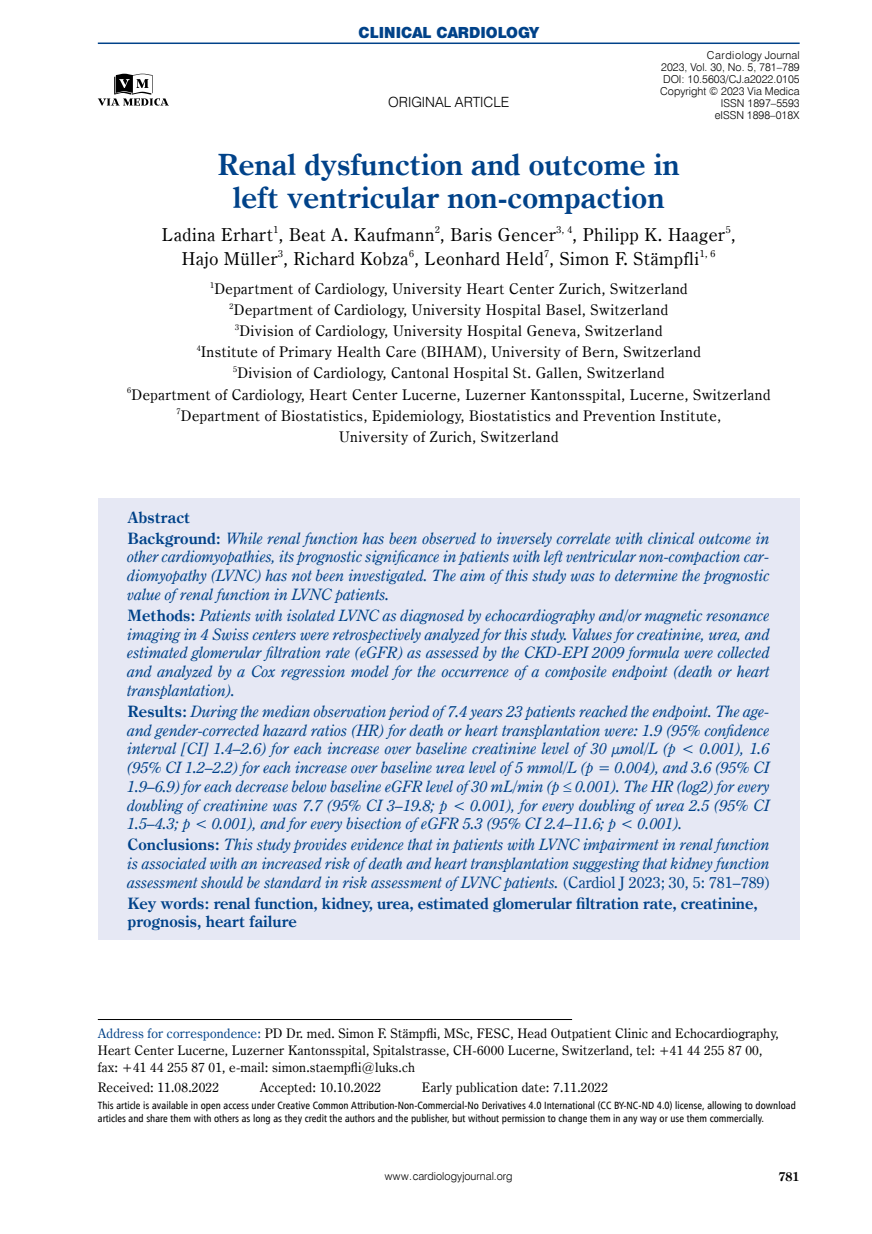
<style>
.page{position:relative;width:872px;height:1234px;background:#fff}
.page>*{position:absolute;margin:0;border:0;box-sizing:border-box;transform-origin:0 0}
.t1{font:700 29.4px/33px "Century Oldst EU";color:#004289;text-align:center}
.t2{font:17.85px/24px "Century Oldst EU";letter-spacing:.035em;color:#000;text-align:center}
.t3{font:italic 15.75px/18.8px "Century Oldst EU";color:#004289;text-align:justify}
.t4{font:700 15.75px/18.8px "Century Oldst EU";letter-spacing:-.01em;color:#004289}
.t5{font:14.7px/21px "Century Oldst EU";letter-spacing:.035em;color:#000;text-align:center}
.t6{font:14.1px "Swis 721 Blk 2 EU";color:#004289}
.t7{font:14.1px "Swis 721 Lt EU";color:#000}
.t8{font:13.2px/16.5px "Century Oldst EU";letter-spacing:.015em;color:#000}
.t9{font:700 12.75px "Century Oldst EU";color:#000}
.t10{font:10.95px/12px "Swis 721 Lt EU";color:#000;text-align:right}
.t11{font:10.5px/12.8px "Humnst 777 Cn EU";color:#000}
.s1{font-weight:700;font-style:normal}
.s2{font-style:normal}
.s3{color:#004289}
</style>
<div class="page">
<hr style="left:98px;top:1019px;width:474px;height:1px;background:#000">
<svg style="left:98px;top:74px;width:71px;height:32px"></svg>
<hr style="left:98px;top:42px;width:701px;height:2px;background:#004289">
<div style="left:98px;top:498px;width:701px;height:442px;background:#e6e8f4"></div>
<p class="t6" style="left:358px;top:23px;width:182px">CLINICAL CARDIOLOGY</p>
<p class="t7" style="left:388px;top:93px;width:123px">ORIGINAL ARTICLE</p>
<p class="t10" style="left:660px;top:49px;width:141px">Cardiology Journal<br>2023, Vol. 30, No. 5, 781–789<br>DOI: 10.5603/CJ.a2022.0105<br>Copyright © 2023 Via Medica<br>ISSN 1897–5593<br>eISSN 1898–018X</p>
<h1 class="t1" style="left:218px;top:149px;width:464px">Renal dysfunction and outcome in left ventricular non-compaction</h1>
<p class="t2" style="left:162px;top:223px;width:575px">Ladina Erhart<sup>1</sup>, Beat A. Kaufmann<sup>2</sup>, Baris Gencer<sup>3,</sup> <sup>4</sup>, Philipp K. Haager<sup>5</sup>,<br>Hajo Müller<sup>3</sup>, Richard Kobza<sup>6</sup>, Leonhard Held<sup>7</sup>, Simon F. Stämpfli<sup>1,</sup> <sup>6</sup></p>
<p class="t5" style="left:127px;top:279px;width:645px"><sup>1</sup>Department of Cardiology, University Heart Center Zurich, Switzerland<br><sup>2</sup>Department of Cardiology, University Hospital Basel, Switzerland<br><sup>3</sup>Division of Cardiology, University Hospital Geneva, Switzerland<br><sup>4</sup>Institute of Primary Health Care (BIHAM), University of Bern, Switzerland<br><sup>5</sup>Division of Cardiology, Cantonal Hospital St. Gallen, Switzerland<br><sup>6</sup>Department of Cardiology, Heart Center Lucerne, Luzerner Kantonsspital, Lucerne, Switzerland <sup>7</sup>Department of Biostatistics, Epidemiology, Biostatistics and Prevention Institute,<br>University of Zurich, Switzerland</p>
<p class="t3" style="left:128px;top:507px;width:643px;line-height:20.9px"><span class="s1">Abstract<br>Background:</span> While renal function has been observed to inversely correlate with clinical outcome in</p>
<p class="t3" style="left:128px;top:547px;width:644px">other cardiomyopathies, its prognostic significance in patients with left ventricular non-compaction car&shy;diomyopathy (LVNC) has not been investigated. The aim of this study was to determine the prognostic value of renal function in LVNC patients.</p>
<p class="t3" style="left:128px;top:606px;width:644px"><span class="s1">Methods:</span> Patients with isolated LVNC as diagnosed by echocardiography and/or magnetic resonance imaging in 4 Swiss centers were retrospectively analyzed for this study. Values for creatinine, urea, and estimated glomerular filtration rate (eGFR) as assessed by the CKD-EPI 2009 formula were collected and analyzed by a Cox regression model for the occurrence of a composite endpoint (death or heart transplantation).</p>
<p class="t3" style="left:128px;top:701px;width:644px"><span class="s1">Results:</span> During the median observation period of 7.4 years 23 patients reached the endpoint. The age&shy;and gender-corrected hazard ratios (HR) for death or heart transplantation were: 1.9 (95% confidence interval [CI] 1.4–2.6) for each increase over baseline creatinine level of 30 µmol/L (p &lt; 0.001), 1.6 (95% CI 1.2–2.2) for each increase over baseline urea level of 5 mmol/L (p = 0.004), and 3.6 (95% CI 1.9–6.9) for each decrease below baseline eGFR level of 30 mL/min (p ≤ 0.001). The HR (log2) for every doubling of creatinine was 7.7 (95% CI 3–19.8; p &lt; 0.001), for every doubling of urea 2.5 (95% CI 1.5–4.3; p &lt; 0.001), and for every bisection of eGFR 5.3 (95% CI 2.4–11.6; p &lt; 0.001).</p>
<p class="t3" style="left:128px;top:835px;width:644px"><span class="s1">Conclusions:</span> This study provides evidence that in patients with LVNC impairment in renal function is associated with an increased risk of death and heart transplantation suggesting that kidney function assessment should be standard in risk assessment of LVNC patients. <span class="s2">(Cardiol J 2023; 30, 5: 781–789)</span></p>
<p class="t4" style="left:128px;top:894px;width:631px">Key words: renal function, kidney, urea, estimated glomerular filtration rate, creatinine, prognosis, heart failure</p>
<p class="t8" style="left:98px;top:1025px;width:682px"><span class="s3">Address for correspondence:</span> PD Dr. med. Simon F. Stämpfli, MSc, FESC, Head Outpatient Clinic and Echocardiography,<br>Heart Center Lucerne, Luzerner Kantonsspital, Spitalstrasse, CH-6000 Lucerne, Switzerland, tel: +41 44 255 87 00, fax: +41 44 255 87 01, e-mail: simon.staempfli@luks.ch</p>
<p class="t8" style="left:98px;top:1079px;width:123px">Received: 11.08.2022</p>
<p class="t8" style="left:260px;top:1079px;width:123px">Accepted: 10.10.2022</p>
<p class="t8" style="left:422px;top:1079px;width:187px">Early publication date: 7.11.2022</p>
<p class="t11" style="left:98px;top:1098px;width:699px">This article is available in open access under Creative Common Attribution-Non-Commercial-No Derivatives 4.0 International (CC BY-NC-ND 4.0) license, allowing to download articles and share them with others as long as they credit the authors and the publisher, but without permission to change them in any way or use them commercially.</p>
<p class="t10" style="left:385px;top:1170px;width:129px">www.cardiologyjournal.org</p>
<p class="t9" style="left:778px;top:1167px;width:23px">781</p>
</div>
